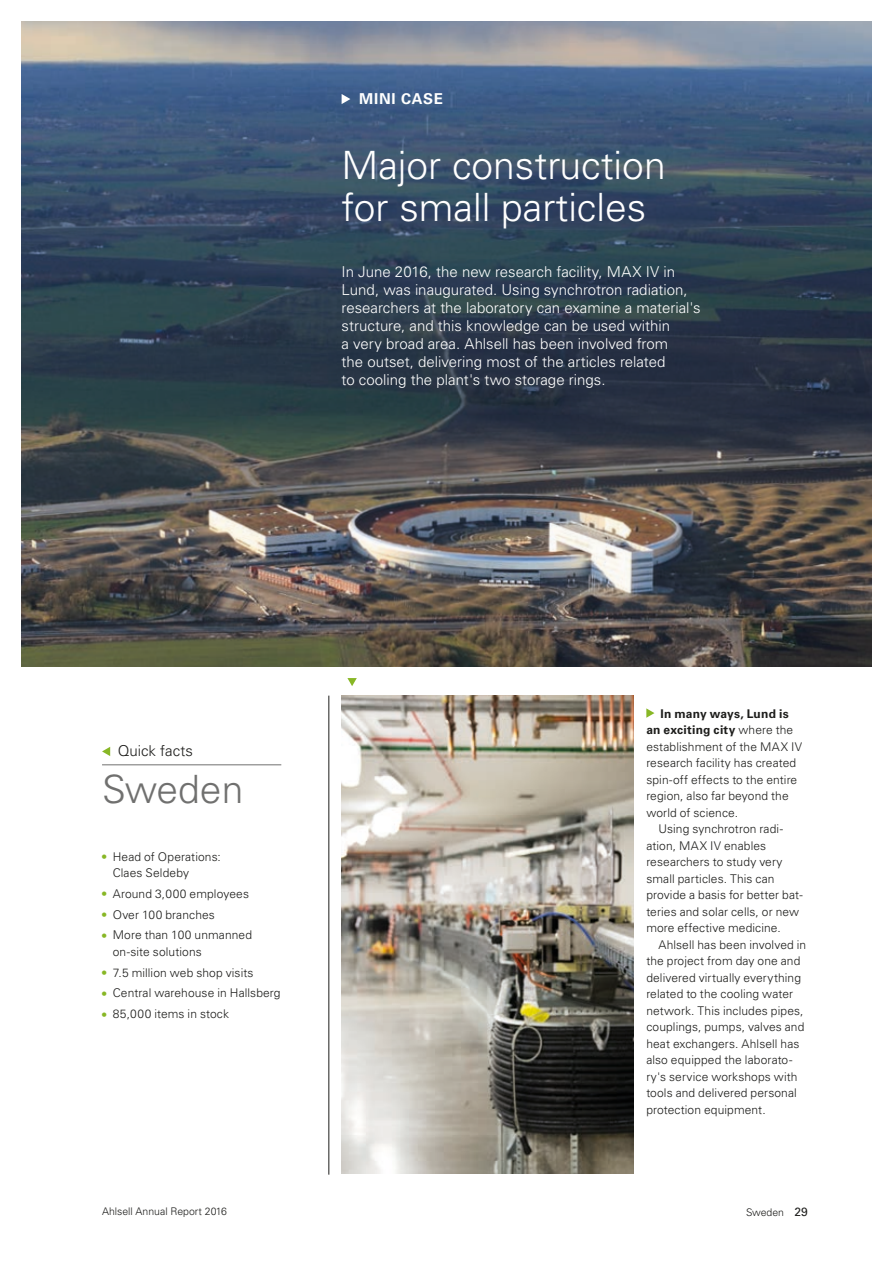
<style>
.page{position:relative;width:893px;height:1263px;background:#fff}
.page>*{position:absolute;margin:0;border:0;box-sizing:border-box;transform-origin:0 0}
.t1{font:300 39px/42px "Univers LT Std";color:#fff}
.t2{font:300 39px "Univers LT Std";color:#70706f}
.t3{font:300 15px/18px "Univers LT Std";color:#fff}
.t4{font:300 15px "Univers LT Std";color:#1d1d1b}
.t5{font:700 15px "Univers LT Std";letter-spacing:.05em;color:#fff}
.t6{font:300 12px/16.5px "Univers LT Std";letter-spacing:.01em;color:#1d1d1b}
.t7{font:700 12px "Univers LT Std";letter-spacing:.02em;color:#1d1d1b}
.t8{font:300 10.5px "Univers LT Std";color:#1d1d1b}
.s1{font-weight:400;color:#88b726}
.s2{font-weight:300}
.s3{font-weight:400;font-size:12px}
</style>
<div class="page">
<img style="left:21px;top:21px;width:851px;height:645px">
<img style="left:342px;top:696px;width:292px;height:478px">
<svg style="left:646px;top:708px;width:8px;height:10px"></svg>
<hr style="left:102px;top:764px;width:179px;height:1px;background:#70706f">
<svg style="left:102px;top:747px;width:8px;height:9px"></svg>
<svg style="left:347px;top:678px;width:10px;height:8px"></svg>
<hr style="left:329px;top:696px;width:1px;height:478px;background:#1d1d1b">
<svg style="left:342px;top:94px;width:8px;height:10px"></svg>
<p class="t5" style="left:359px;top:90px;width:85px">MINI CASE</p>
<h1 class="t1" style="left:342px;top:144px;width:326px">Major construction for small particles</h1>
<p class="t3" style="left:342px;top:263px;width:361px">In June 2016, the new research facility, MAX IV in Lund, was inaugurated. Using synchrotron radiation, researchers at the laboratory can examine a material's structure, and this knowledge can be used within<br>a very broad area. Ahlsell has been involved from<br>the outset, delivering most of the articles related<br>to cooling the plant's two storage rings.</p>
<p class="t4" style="left:118px;top:742px;width:77px">Quick facts</p>
<h1 class="t2" style="left:102px;top:766px;width:143px">Sweden</h1>
<p class="t6" style="left:113px;top:848px;width:110px;text-indent:-11px"><span class="s1">•</span> Head of Operations:<br>Claes Seldeby</p>
<p class="t6" style="left:102px;top:885px;width:148px"><span class="s1">•</span> Around 3,000 employees</p>
<p class="t6" style="left:102px;top:906px;width:114px"><span class="s1">•</span> Over 100 branches</p>
<p class="t6" style="left:113px;top:927px;width:141px;text-indent:-11px"><span class="s1">•</span> More than 100 unmanned on-site solutions</p>
<p class="t6" style="left:102px;top:964px;width:153px"><span class="s1">•</span> 7.5 million web shop visits</p>
<p class="t6" style="left:102px;top:985px;width:180px"><span class="s1">•</span> Central warehouse in Hallsberg</p>
<p class="t6" style="left:102px;top:1006px;width:128px"><span class="s1">•</span> 85,000 items in stock</p>
<p class="t7" style="left:660px;top:706px;width:130px">In many ways, Lund is</p>
<p class="t7" style="left:646px;top:723px;width:148px">an exciting city <span class="s2">where the</span></p>
<p class="t6" style="left:646px;top:738px;width:157px">establishment of the MAX IV</p>
<p class="t6" style="left:646px;top:755px;width:151px">research facility has created</p>
<p class="t6" style="left:646px;top:771px;width:152px">spin-off effects to the entire</p>
<p class="t6" style="left:646px;top:788px;width:144px">region, also far beyond the</p>
<p class="t6" style="left:646px;top:804px;width:93px">world of science.</p>
<p class="t6" style="left:658px;top:821px;width:126px">Using synchrotron radi-</p>
<p class="t6" style="left:646px;top:837px;width:121px">ation, MAX IV enables</p>
<p class="t6" style="left:646px;top:854px;width:138px">researchers to study very</p>
<p class="t6" style="left:646px;top:870px;width:130px">small particles. This can</p>
<p class="t6" style="left:646px;top:887px;width:158px">provide a basis for better bat-</p>
<p class="t6" style="left:646px;top:903px;width:154px">teries and solar cells, or new</p>
<p class="t6" style="left:646px;top:920px;width:136px">more effective medicine.</p>
<p class="t6" style="left:658px;top:936px;width:149px">Ahlsell has been involved in</p>
<p class="t6" style="left:646px;top:953px;width:156px">the project from day one and</p>
<p class="t6" style="left:646px;top:969px;width:156px">delivered virtually everything</p>
<p class="t6" style="left:646px;top:986px;width:148px">related to the cooling water</p>
<p class="t6" style="left:646px;top:1002px;width:159px">network. This includes pipes,</p>
<p class="t6" style="left:646px;top:1019px;width:160px">couplings, pumps, valves and</p>
<p class="t6" style="left:646px;top:1035px;width:155px">heat exchangers. Ahlsell has</p>
<p class="t6" style="left:646px;top:1052px;width:147px">also equipped the laborato-</p>
<p class="t6" style="left:646px;top:1068px;width:153px">ry's service workshops with</p>
<p class="t6" style="left:646px;top:1085px;width:152px">tools and delivered personal</p>
<p class="t6" style="left:646px;top:1101px;width:121px">protection equipment.</p>
<p class="t8" style="left:102px;top:1205px;width:126px">Ahlsell Annual Report 2016</p>
<p class="t8" style="left:746px;top:1206px;width:63px">Sweden <span class="s3">29</span></p>
</div>
